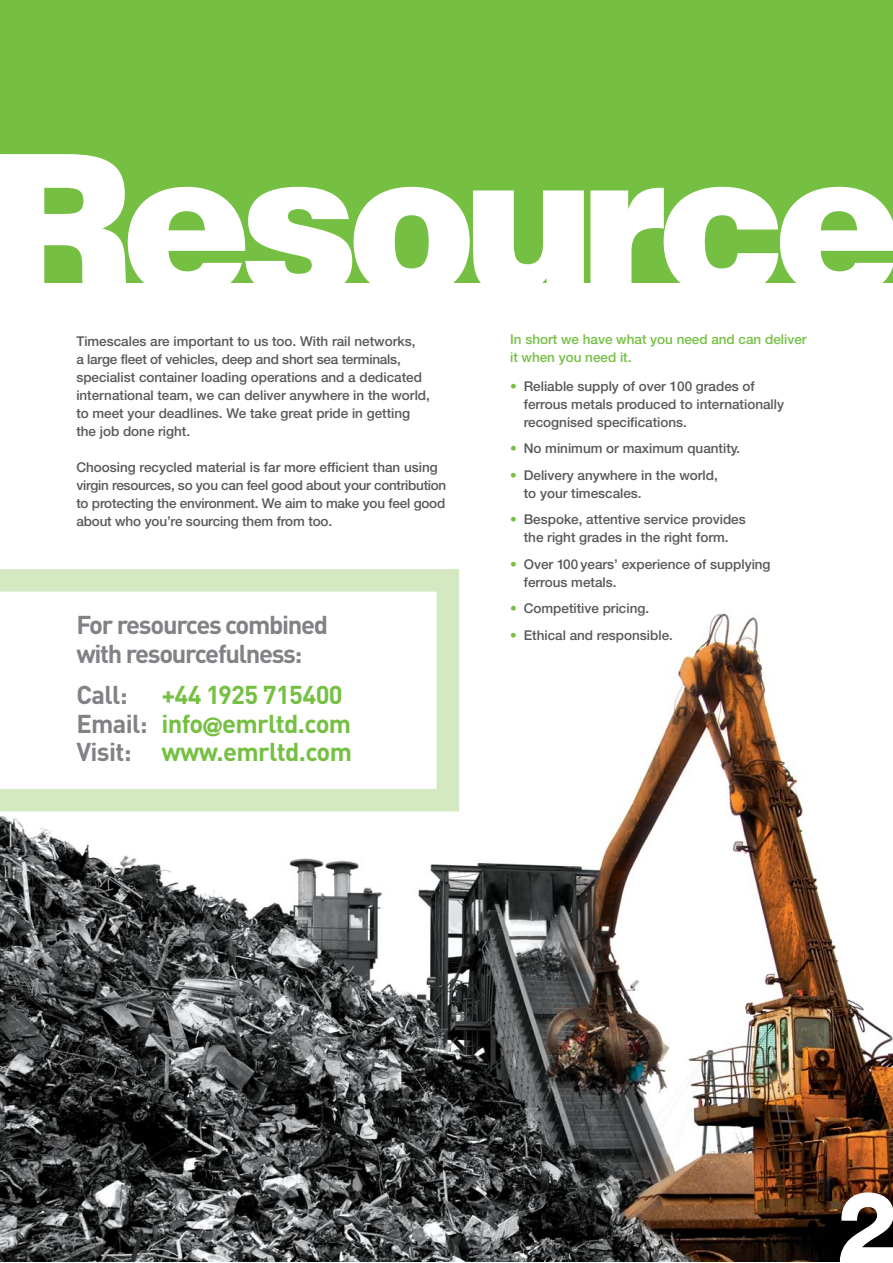
<style>
.page{position:relative;width:893px;height:1263px;background:#fff}
.page>*{position:absolute;margin:0;border:0;box-sizing:border-box;transform-origin:0 0}
.t1{font:900 193.5px "Swiss 721 BT";letter-spacing:-.06em;color:#fff}
.t2{font:700 25.5px/28.8px "DIN";letter-spacing:-.025em;color:#75c043}
.t3{font:700 25.5px/28.8px "DIN";letter-spacing:-.05em;color:#808285}
.t4{font:500 13.5px/18px "Helvetica Neue";color:#58595b}
.t5{font:500 13.5px/18px "Helvetica Neue";color:#75c043}
.s1{color:#808285}
.s2{font-family:"Helvetica Neue";font-weight:800}
.s3{color:#75c043}
</style>
<div class="page">
<img style="left:0;top:613px;width:892px;height:649px">
<div style="left:0;top:0;width:892px;height:283px;background:#75c043"></div>
<svg style="left:0;top:569px;width:459px;height:242px"></svg>
<hr style="left:0;top:154px;width:2px;height:162px;background:#fff">
<svg style="left:840px;top:1192px;width:52px;height:68px"></svg>
<hr style="left:840px;top:1260px;width:52px;height:2px;background:#fff">
<h1 class="t1" style="left:-13px;top:154px;width:918px">Resource</h1>
<p class="t4" style="left:76px;top:334px;width:355px">Timescales are important to us too. With rail networks,<br>a large fleet of vehicles, deep and short sea terminals, specialist container loading operations and a dedicated international team, we can deliver anywhere in the world, to meet your deadlines. We take great pride in getting the job done right.</p>
<p class="t4" style="left:76px;top:460px;width:371px">Choosing recycled material is far more efficient than using virgin resources, so you can feel good about your contribution to protecting the environment. We aim to make you feel good about who you’re sourcing them from too.</p>
<h2 class="t3" style="left:76px;top:613px;width:253px">For resources combined with resourcefulness:</h2>
<h2 class="t3" style="left:76px;top:683px;width:53px">Call:</h2>
<h2 class="t2" style="left:76px;top:683px;width:277px;text-indent:85px">+44 1925 715400<br><span class="s1">Email:</span> info<span class="s2">@</span>emrltd.com<br><span class="s1">Visit:</span> www.emrltd.com</h2>
<p class="t5" style="left:510px;top:332px;width:298px">In short we have what you need and can deliver it when you need it.</p>
<p class="t4" style="left:524px;top:378px;width:262px;text-indent:-14px"><span class="s3">•</span> Reliable supply of over 100 grades of ferrous metals produced to internationally recognised specifications.</p>
<p class="t4" style="left:510px;top:441px;width:232px"><span class="s3">•</span> No minimum or maximum quantity.</p>
<p class="t4" style="left:524px;top:467px;width:196px;text-indent:-14px"><span class="s3">•</span> Delivery anywhere in the world, to your timescales.</p>
<p class="t4" style="left:510px;top:512px;width:237px;text-align:center"><span class="s3">•</span> Bespoke, attentive service provides the right grades in the right form.</p>
<p class="t4" style="left:524px;top:556px;width:248px;text-indent:-14px"><span class="s3">•</span> Over 100 years’ experience of supplying ferrous metals.</p>
<p class="t4" style="left:510px;top:601px;width:141px"><span class="s3">•</span> Competitive pricing.</p>
<p class="t4" style="left:510px;top:627px;width:164px"><span class="s3">•</span> Ethical and responsible.</p>
</div>
